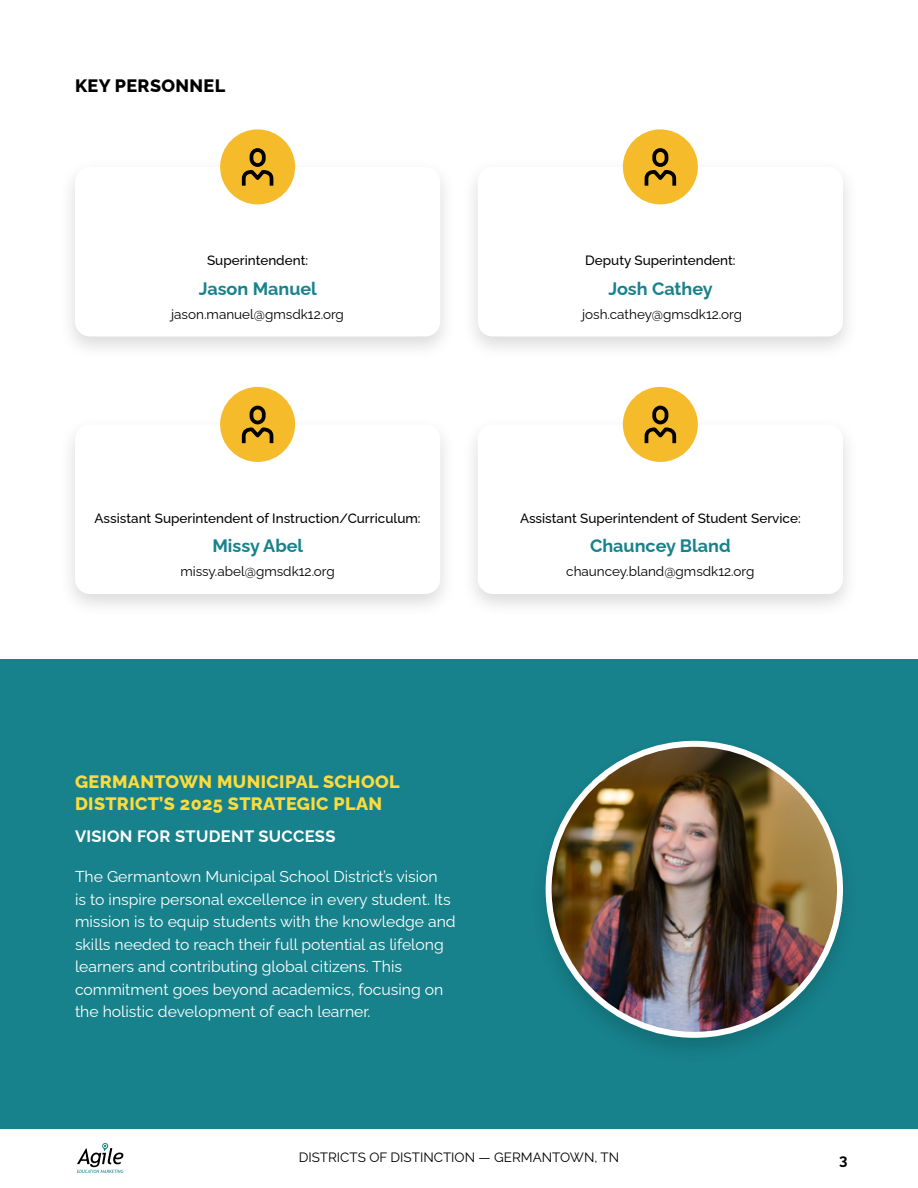
<style>
.page{position:relative;width:918px;height:1188px;background:#fff}
.page>*{position:absolute;margin:0;border:0;box-sizing:border-box;transform-origin:0 0}
.t1{font:800 18px/21.6px "Raleway";letter-spacing:.02em;color:#fddb3c}
.t2{font:700 18px "Raleway";color:#17828c}
.t3{font:800 18px "Raleway";letter-spacing:.02em;color:#000}
.t4{font:700 16.5px "Raleway";letter-spacing:.02em;color:#fff}
.t5{font:15.75px/22.5px "Raleway";color:#fff}
.t6{font:700 15px "Raleway";color:#000}
.t7{font:13.5px "Raleway";color:#000}
.t8{font:500 13.5px "Raleway";color:#000}
</style>
<div class="page">
<svg style="left:77px;top:1143px;width:46px;height:30px"></svg>
<div style="left:58px;top:157px;width:400px;height:204px;background:#000;opacity:.15"></div>
<div style="left:75px;top:167px;width:365px;height:170px;background:#fff;border-radius:15px"></div>
<div style="left:58px;top:415px;width:400px;height:203px;background:#000;opacity:.15"></div>
<div style="left:75px;top:424px;width:365px;height:170px;background:#fff;border-radius:15px"></div>
<div style="left:461px;top:157px;width:399px;height:204px;background:#000;opacity:.15"></div>
<div style="left:478px;top:167px;width:365px;height:170px;background:#fff;border-radius:15px"></div>
<div style="left:461px;top:415px;width:399px;height:203px;background:#000;opacity:.15"></div>
<div style="left:478px;top:424px;width:365px;height:170px;background:#fff;border-radius:15px"></div>
<div style="left:220px;top:129px;width:75px;height:75px;background:#f5bb2b;border-radius:50%"></div>
<svg style="left:241px;top:170px;width:33px;height:16px"></svg>
<div style="left:250px;top:148px;width:16px;height:19px;border:4px solid #000;border-radius:6px"></div>
<div style="left:220px;top:387px;width:75px;height:75px;background:#f5bb2b;border-radius:50%"></div>
<svg style="left:241px;top:427px;width:33px;height:17px"></svg>
<div style="left:250px;top:406px;width:16px;height:18px;border:4px solid #000;border-radius:6px"></div>
<div style="left:623px;top:129px;width:75px;height:75px;background:#f5bb2b;border-radius:50%"></div>
<svg style="left:644px;top:170px;width:33px;height:16px"></svg>
<div style="left:652px;top:148px;width:16px;height:19px;border:4px solid #000;border-radius:6px"></div>
<div style="left:623px;top:387px;width:75px;height:75px;background:#f5bb2b;border-radius:50%"></div>
<svg style="left:644px;top:427px;width:33px;height:17px"></svg>
<div style="left:652px;top:406px;width:16px;height:18px;border:4px solid #000;border-radius:6px"></div>
<div style="left:0;top:660px;width:918px;height:469px;background:#17828c"></div>
<div style="left:529px;top:735px;width:331px;height:330px;background:#000;opacity:.15"></div>
<img style="left:549px;top:744px;width:291px;height:291px;border-radius:146px">
<p class="t3" style="left:75px;top:71px;width:152px">KEY PERSONNEL</p>
<p class="t8" style="left:207px;top:250px;width:103px">Superintendent:</p>
<p class="t2" style="left:199px;top:274px;width:120px">Jason Manuel</p>
<p class="t7" style="left:171px;top:303px;width:174px">jason.manuel@gmsdk12.org</p>
<p class="t8" style="left:95px;top:507px;width:328px">Assistant Superintendent of Instruction/Curriculum:</p>
<p class="t2" style="left:212px;top:531px;width:92px">Missy Abel</p>
<p class="t7" style="left:180px;top:560px;width:156px">missy.abel@gmsdk12.org</p>
<p class="t8" style="left:585px;top:250px;width:152px">Deputy Superintendent:</p>
<p class="t2" style="left:608px;top:274px;width:106px">Josh Cathey</p>
<p class="t7" style="left:582px;top:303px;width:161px">josh.cathey@gmsdk12.org</p>
<p class="t8" style="left:520px;top:507px;width:282px">Assistant Superintendent of Student Service:</p>
<p class="t2" style="left:590px;top:531px;width:142px">Chauncey Bland</p>
<p class="t7" style="left:566px;top:560px;width:190px">chauncey.bland@gmsdk12.org</p>
<p class="t1" style="left:75px;top:769px;width:326px">GERMANTOWN MUNICIPAL SCHOOL<br>DISTRICT’S 2025 STRATEGIC PLAN</p>
<p class="t4" style="left:75px;top:823px;width:262px">VISION FOR STUDENT SUCCESS</p>
<p class="t5" style="left:75px;top:864px;width:382px">The Germantown Municipal School District’s vision<br>is to inspire personal excellence in every student. Its mission is to equip students with the knowledge and skills needed to reach their full potential as lifelong learners and contributing global citizens. This commitment goes beyond academics, focusing on the holistic development of each learner.</p>
<p class="t7" style="left:299px;top:1147px;width:322px">DISTRICTS OF DISTINCTION — GERMANTOWN, TN</p>
<p class="t6" style="left:839px;top:1148px;width:10px">3</p>
</div>
